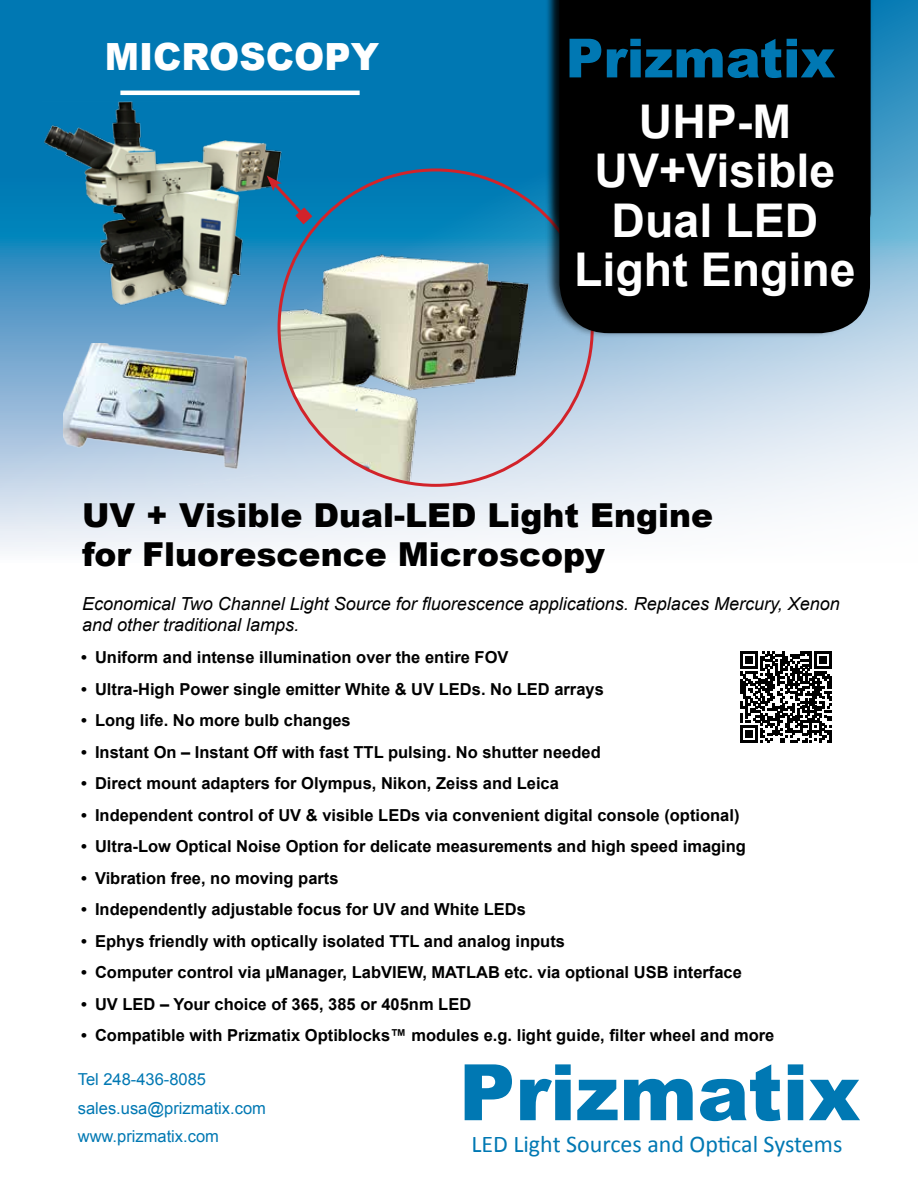
<style>
.page{position:relative;width:918px;height:1188px;background:#fff}
.page>*{position:absolute;margin:0;border:0;box-sizing:border-box;transform-origin:0 0}
.t1{font:900 54px "Arial";color:#0078b3}
.t2{font:700 46.5px/49.5px "Arial";color:#fff;text-align:center}
.t3{font:900 37.5px "Arial";color:#fff}
.t4{font:900 33px/39.6px "Arial";color:#000}
.t5{font:24px "Calibri";color:#0078b3}
.t6{font:italic 18px/21.6px "Arial";color:#000}
.t7{font:700 16.5px "Arial";color:#000}
.t8{font:16.5px/28.5px "Arial";color:#0078b3}
</style>
<div class="page">
<svg style="left:0;top:0;width:918px;height:551px"></svg>
<svg style="left:465px;top:1064px;width:395px;height:57px"></svg>
<hr style="left:120px;top:91px;width:240px;height:4px;background:#fff">
<img style="left:279px;top:170px;width:313px;height:315px">
<div style="left:545px;top:0;width:328px;height:338px;background:#000;opacity:.75"></div>
<div style="left:559px;top:0;width:311px;height:333px;background:#000"></div>
<img style="left:42px;top:102px;width:264px;height:211px">
<svg style="left:267px;top:176px;width:45px;height:48px;background:#206d9d"></svg>
<svg style="left:741px;top:651px;width:91px;height:92px"></svg>
<img style="left:64px;top:343px;width:194px;height:143px">
<h3 class="t3" style="left:105px;top:30px;width:276px">MICROSCOPY</h3>
<h1 class="t1" style="left:566px;top:19px;width:271px">Prizmatix</h1>
<h1 class="t1" style="left:580px;top:24px;width:271px">Prizmatix</h1>
<h2 class="t2" style="left:574px;top:98px;width:283px">UHP-M<br>UV+Visible<br>Dual LED<br>Light Engine</h2>
<h3 class="t4" style="left:82px;top:494px;width:632px">UV + Visible Dual-LED Light Engine for Fluorescence Microscopy</h3>
<p class="t6" style="left:82px;top:593px;width:759px">Economical Two Channel Light Source for fluorescence applications. Replaces Mercury, Xenon and other traditional lamps.</p>
<p class="t7" style="left:81px;top:647px;width:429px">• Uniform and intense illumination over the entire FOV</p>
<p class="t7" style="left:81px;top:678px;width:524px">• Ultra-High Power single emitter White &amp; UV LEDs. No LED arrays</p>
<p class="t7" style="left:81px;top:710px;width:271px">• Long life. No more bulb changes</p>
<p class="t7" style="left:81px;top:741px;width:521px">• Instant On – Instant Off with fast TTL pulsing. No shutter needed</p>
<p class="t7" style="left:81px;top:773px;width:479px">• Direct mount adapters for Olympus, Nikon, Zeiss and Leica</p>
<p class="t7" style="left:81px;top:804px;width:660px">• Independent control of UV &amp; visible LEDs via convenient digital console (optional)</p>
<p class="t7" style="left:81px;top:836px;width:667px">• Ultra-Low Optical Noise Option for delicate measurements and high speed imaging</p>
<p class="t7" style="left:81px;top:867px;width:259px">• Vibration free, no moving parts</p>
<p class="t7" style="left:81px;top:899px;width:446px">• Independently adjustable focus for UV and White LEDs</p>
<p class="t7" style="left:81px;top:930px;width:486px">• Ephys friendly with optically isolated TTL and analog inputs</p>
<p class="t7" style="left:81px;top:962px;width:663px">• Computer control via μManager, LabVIEW, MATLAB etc. via optional USB interface</p>
<p class="t7" style="left:81px;top:993px;width:392px">• UV LED – Your choice of 365, 385 or 405nm LED</p>
<p class="t7" style="left:81px;top:1024px;width:695px">• Compatible with Prizmatix Optiblocks™ modules e.g. light guide, filter wheel and more</p>
<p class="t8" style="left:78px;top:1065px;width:190px">Tel 248-436-8085 sales.usa@prizmatix.com www.prizmatix.com</p>
<h3 class="t5" style="left:471px;top:1129px;width:373px">LED Light Sources and Optical Systems</h3>
</div>
